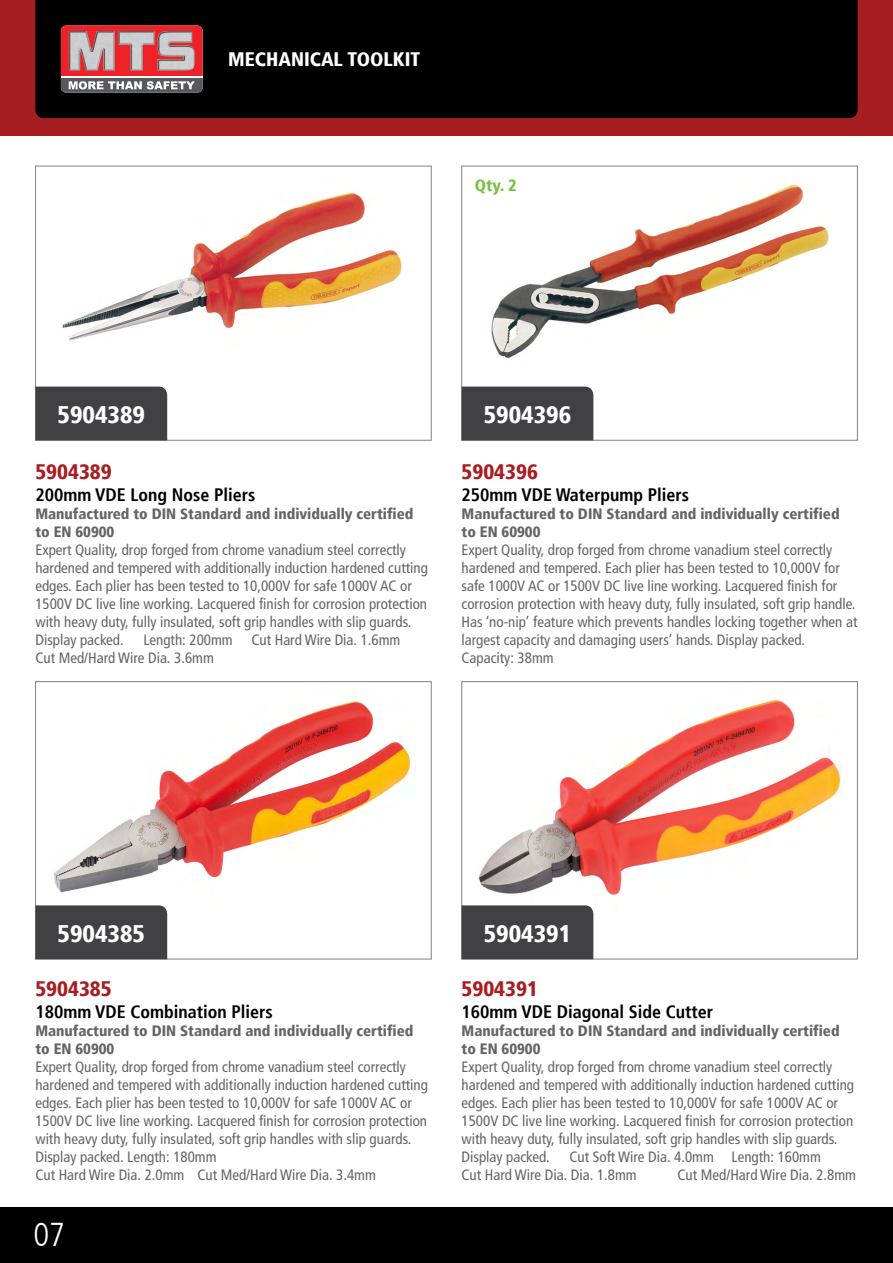
<style>
.page{position:relative;width:893px;height:1263px;background:#fff}
.page>*{position:absolute;margin:0;border:0;box-sizing:border-box;transform-origin:0 0}
.t1{font:300 condensed 33px "Frutiger LT";color:#fff}
.t2{font:900 condensed 24px "Frutiger";color:#fff}
.t3{font:900 condensed 21px "Frutiger";color:#a71e22}
.t4{font:900 condensed 19.5px "Frutiger";color:#fff}
.t5{font:700 condensed 18px "Frutiger";color:#000}
.t6{font:900 condensed 16.5px "Frutiger";color:#7ac143}
.t7{font:condensed 15px/18px "Frutiger LT";color:#636466}
.t8{font:900 condensed 15px/18px "Frutiger LT";color:#636466}
</style>
<div class="page">
<div style="left:0;top:0;width:893px;height:136px;background:#a71e22"></div>
<div style="left:0;top:1208px;width:893px;height:55px;background:#000"></div>
<div style="left:35px;top:0;width:823px;height:118px;background:#000"></div>
<svg style="left:61px;top:26px;width:142px;height:67px;background:#b95255"></svg>
<img style="left:118px;top:31px;width:37px;height:40px">
<img style="left:157px;top:31px;width:38px;height:40px">
<img style="left:69px;top:31px;width:46px;height:40px">
<hr style="left:61px;top:76px;width:142px;height:2px;background:#fff">
<img style="left:55px;top:192px;width:347px;height:246px">
<div style="left:35px;top:166px;width:396px;height:274px;border:1px solid #808285"></div>
<div style="left:35px;top:387px;width:132px;height:53px;background:#414042"></div>
<img style="left:481px;top:184px;width:348px;height:254px">
<div style="left:462px;top:166px;width:396px;height:274px;border:1px solid #808285"></div>
<div style="left:462px;top:387px;width:131px;height:53px;background:#414042"></div>
<img style="left:54px;top:701px;width:357px;height:256px">
<div style="left:35px;top:681px;width:396px;height:278px;border:1px solid #808285"></div>
<div style="left:35px;top:905px;width:132px;height:54px;background:#414042"></div>
<img style="left:478px;top:700px;width:363px;height:257px">
<div style="left:462px;top:681px;width:396px;height:278px;border:1px solid #808285"></div>
<div style="left:462px;top:905px;width:131px;height:54px;background:#414042"></div>
<h3 class="t4" style="left:228px;top:48px;width:194px">MECHANICAL TOOLKIT</h3>
<p class="t6" style="left:475px;top:176px;width:43px">Qty. 2</p>
<h2 class="t2" style="left:58px;top:401px;width:89px">5904389</h2>
<h3 class="t3" style="left:35px;top:459px;width:78px">5904389</h3>
<p class="t5" style="left:35px;top:484px;width:221px">200mm VDE Long Nose Pliers</p>
<p class="t8" style="left:35px;top:505px;width:380px">Manufactured to DIN Standard and individually certified to EN 60900</p>
<p class="t7" style="left:35px;top:541px;width:394px">Expert Quality, drop forged from chrome vanadium steel correctly hardened and tempered with additionally induction hardened cutting edges. Each plier has been tested to 10,000V for safe 1000V AC or 1500V DC live line working. Lacquered finish for corrosion protection with heavy duty, fully insulated, soft grip handles with slip guards.<br>Display packed.</p>
<p class="t7" style="left:35px;top:631px;width:367px;text-indent:108px">Length: 200mm Cut Hard Wire Dia. 1.6mm<br>Cut Med/Hard Wire Dia. 3.6mm</p>
<h2 class="t2" style="left:484px;top:401px;width:89px">5904396</h2>
<h3 class="t3" style="left:462px;top:459px;width:78px">5904396</h3>
<p class="t5" style="left:462px;top:484px;width:229px">250mm VDE Waterpump Pliers</p>
<p class="t8" style="left:462px;top:505px;width:380px">Manufactured to DIN Standard and individually certified to EN 60900</p>
<p class="t7" style="left:462px;top:541px;width:397px">Expert Quality, drop forged from chrome vanadium steel correctly hardened and tempered. Each plier has been tested to 10,000V for safe 1000V AC or 1500V DC live line working. Lacquered finish for corrosion protection with heavy duty, fully insulated, soft grip handle.<br>Has ‘no-nip’ feature which prevents handles locking together when at largest capacity and damaging users’ hands. Display packed.<br>Capacity: 38mm</p>
<h2 class="t2" style="left:58px;top:919px;width:89px">5904385</h2>
<h3 class="t3" style="left:35px;top:976px;width:78px">5904385</h3>
<p class="t5" style="left:35px;top:1001px;width:239px">180mm VDE Combination Pliers</p>
<p class="t8" style="left:35px;top:1021px;width:380px">Manufactured to DIN Standard and individually certified to EN 60900</p>
<p class="t7" style="left:35px;top:1057px;width:394px">Expert Quality, drop forged from chrome vanadium steel correctly hardened and tempered with additionally induction hardened cutting edges. Each plier has been tested to 10,000V for safe 1000V AC or 1500V DC live line working. Lacquered finish for corrosion protection with heavy duty, fully insulated, soft grip handles with slip guards.<br>Display packed. Length: 180mm<br>Cut Hard Wire Dia. 2.0mm Cut Med/Hard Wire Dia. 3.4mm</p>
<h1 class="t1" style="left:33px;top:1216px;width:33px">07</h1>
<h2 class="t2" style="left:484px;top:919px;width:89px">5904391</h2>
<h3 class="t3" style="left:462px;top:976px;width:78px">5904391</h3>
<p class="t5" style="left:462px;top:1001px;width:253px">160mm VDE Diagonal Side Cutter</p>
<p class="t8" style="left:462px;top:1021px;width:380px">Manufactured to DIN Standard and individually certified to EN 60900</p>
<p class="t7" style="left:462px;top:1057px;width:394px">Expert Quality, drop forged from chrome vanadium steel correctly hardened and tempered with additionally induction hardened cutting edges. Each plier has been tested to 10,000V for safe 1000V AC or 1500V DC live line working. Lacquered finish for corrosion protection with heavy duty, fully insulated, soft grip handles with slip guards.<br>Display packed.</p>
<p class="t7" style="left:462px;top:1147px;width:361px;text-indent:108px">Cut Soft Wire Dia. 4.0mm Length: 160mm<br>Cut Hard Wire Dia. Dia. 1.8mm</p>
<p class="t7" style="left:678px;top:1165px;width:180px">Cut Med/Hard Wire Dia. 2.8mm</p>
</div>
